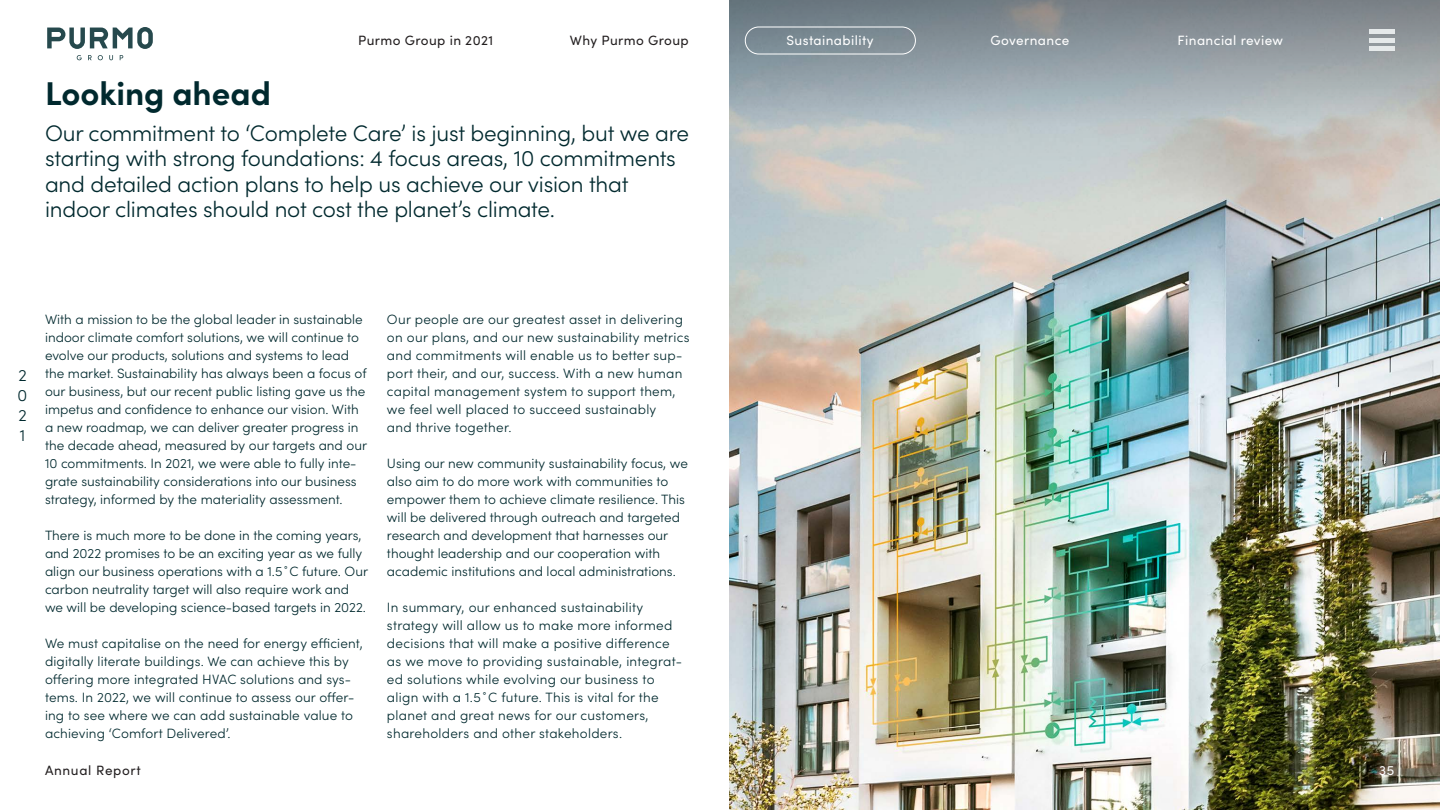
<style>
.page{position:relative;width:1440px;height:810px;background:#fff}
.page>*{position:absolute;margin:0;border:0;box-sizing:border-box;transform-origin:0 0}
.t1{font:700 33px "Sofia Pro";color:#00292e}
.t2{font:300 22.5px/25.5px "Sofia Pro";letter-spacing:-.01em;color:#00292e}
.t3{font:300 16.5px/19.8px "Sofia Pro";color:#00292e;text-align:justify}
.t4{font:300 13.5px/18px "Sofia Pro";color:#00292e}
.t5{font:300 13.5px/18px "Sofia Pro";letter-spacing:.02em;color:#00292e}
.t6{font:13.5px "Sofia Pro";letter-spacing:.03em;color:#fff}
.t7{font:13.5px "Sofia Pro";letter-spacing:.03em;color:#231f20}
.t8{font:13.5px "Sofia Pro";letter-spacing:.05em;color:#231f20}
</style>
<div class="page">
<img style="left:729px;top:174px;width:711px;height:636px">
<svg style="left:729px;top:0;width:711px;height:174px;background:#a3abae"></svg>
<svg style="left:47px;top:27px;width:106px;height:22px"></svg>
<svg style="left:88px;top:55px;width:4px;height:5px"></svg>
<svg style="left:98px;top:55px;width:5px;height:5px"></svg>
<svg style="left:120px;top:55px;width:3px;height:5px"></svg>
<svg style="left:77px;top:55px;width:5px;height:5px"></svg>
<svg style="left:109px;top:55px;width:4px;height:5px"></svg>
<hr style="left:1370px;top:30px;width:25px;height:4px;background:#e5e9ea">
<div style="left:1370px;top:46px;width:25px;height:5px;background:#e5e9ea"></div>
<hr style="left:1370px;top:38px;width:25px;height:4px;background:#e5e9ea">
<div style="left:745px;top:27px;width:171px;height:27px;border:1px solid #fff;border-radius:14px"></div>
<p class="t7" style="left:358px;top:31px;width:136px">Purmo Group in 2021</p>
<p class="t7" style="left:570px;top:31px;width:120px">Why Purmo Group</p>
<p class="t6" style="left:787px;top:31px;width:89px">Sustainability</p>
<p class="t6" style="left:990px;top:31px;width:80px">Governance</p>
<p class="t6" style="left:1178px;top:30px;width:107px">Financial review</p>
<h1 class="t1" style="left:45px;top:68px;width:227px">Looking ahead</h1>
<p class="t2" style="left:45px;top:119px;width:646px">Our commitment to ‘Complete Care’ is just beginning, but we are starting with strong foundations: 4 focus areas, 10 commitments and detailed action plans to help us achieve our vision that indoor climates should not cost the planet’s climate.</p>
<p class="t3" style="left:18px;top:365px;width:11px">2<br>0<br>2<br>1</p>
<p class="t4" style="left:45px;top:310px;width:324px">With a mission to be the global leader in sustainable indoor climate comfort solutions, we will continue to evolve our products, solutions and systems to lead the market. Sustainability has always been a focus of our business, but our recent public listing gave us the impetus and confidence to enhance our vision. With a new roadmap, we can deliver greater progress in the decade ahead, measured by our targets and our 10 commitments. In 2021, we were able to fully inte&shy;grate sustainability considerations into our business strategy, informed by the materiality assessment.</p>
<p class="t4" style="left:45px;top:525px;width:325px">There is much more to be done in the coming years, and 2022 promises to be an exciting year as we fully align our business operations with a 1.5˚C future. Our carbon neutrality target will also require work and we will be developing science-based targets in 2022.</p>
<p class="t4" style="left:45px;top:633px;width:319px">We must capitalise on the need for energy efficient, digitally literate buildings. We can achieve this by offering more integrated HVAC solutions and sys&shy;tems. In 2022, we will continue to assess our offer&shy;ing to see where we can add sustainable value to achieving ‘Comfort Delivered’.</p>
<p class="t8" style="left:45px;top:760px;width:97px">Annual Report</p>
<p class="t5" style="left:387px;top:309px;width:304px">Our people are our greatest asset in delivering on our plans, and our new sustainability metrics and commitments will enable us to better sup&shy;port their, and our, success. With a new human capital management system to support them, we feel well placed to succeed sustainably<br>and thrive together.</p>
<p class="t4" style="left:387px;top:453px;width:302px">Using our new community sustainability focus, we also aim to do more work with communities to empower them to achieve climate resilience. This will be delivered through outreach and targeted research and development that harnesses our thought leadership and our cooperation with academic institutions and local administrations.</p>
<p class="t5" style="left:387px;top:597px;width:297px">In summary, our enhanced sustainability strategy will allow us to make more informed decisions that will make a positive difference as we move to providing sustainable, integrat&shy;ed solutions while evolving our business to align with a 1.5˚C future. This is vital for the planet and great news for our customers, shareholders and other stakeholders.</p>
<p class="t6" style="left:1379px;top:760px;width:17px">35</p>
</div>
